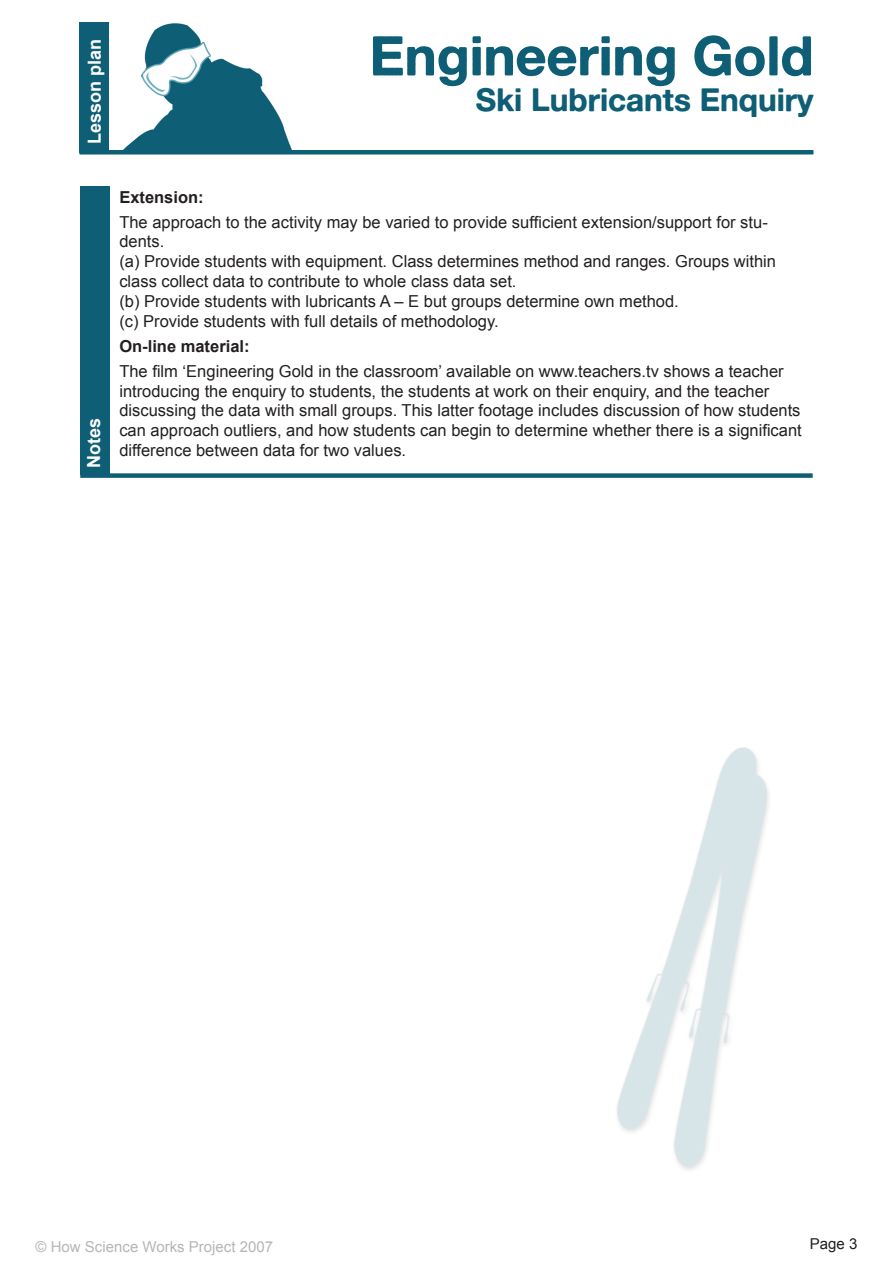
<style>
.page{position:relative;width:893px;height:1263px;background:#fff}
.page>*{position:absolute;margin:0;border:0;box-sizing:border-box;transform-origin:0 0}
.t1{font:54px "Alte Haas Grotesk Bold";color:#0e5e75}
.t2{font:31.5px "Alte Haas Grotesk Bold";color:#0e5e75}
.t3{font:700 18px "Arial";color:#fff}
.t4{font:16.5px/19.8px "Arial";color:#231f20}
.t5{font:700 16.5px "Arial";color:#231f20}
.t6{font:15px "Arial";color:#b7b5b6}
.t7{font:15px "Arial";color:#231f20}
</style>
<div class="page">
<img style="left:138px;top:23px;width:154px;height:127px">
<div style="left:80px;top:22px;width:29px;height:131px;background:#0e5e75"></div>
<div style="left:80px;top:150px;width:733px;height:5px;background:#0e5e75"></div>
<svg style="left:123px;top:137px;width:15px;height:13px"></svg>
<img style="left:617px;top:747px;width:152px;height:423px">
<div style="left:80px;top:473px;width:733px;height:5px;background:#0e5e75"></div>
<div style="left:80px;top:187px;width:29px;height:288px;background:#0e5e75"></div>
<p class="t3" style="left:82px;top:144px;width:107px;rotate:-90deg">Lesson plan</p>
<h1 class="t1" style="left:370px;top:22px;width:445px">Engineering Gold</h1>
<h2 class="t2" style="left:476px;top:80px;width:339px">Ski Lubricants Enquiry</h2>
<p class="t3" style="left:82px;top:468px;width:52px;rotate:-90deg">Notes</p>
<p class="t5" style="left:119px;top:187px;width:86px">Extension:</p>
<p class="t4" style="left:119px;top:212px;width:650px">The approach to the activity may be varied to provide sufficient extension/support for stu&shy;dents.</p>
<p class="t4" style="left:119px;top:252px;width:658px">(a) Provide students with equipment. Class determines method and ranges. Groups within class collect data to contribute to whole class data set.</p>
<p class="t4" style="left:119px;top:291px;width:561px">(b) Provide students with lubricants A – E but groups determine own method.</p>
<p class="t4" style="left:119px;top:311px;width:381px">(c) Provide students with full details of methodology.</p>
<p class="t5" style="left:119px;top:336px;width:132px">On-line material:</p>
<p class="t4" style="left:119px;top:361px;width:684px">The film ‘Engineering Gold in the classroom’ available on www.teachers.tv shows a teacher introducing the enquiry to students, the students at work on their enquiry, and the teacher discussing the data with small groups. This latter footage includes discussion of how students can approach outliers, and how students can begin to determine whether there is a significant difference between data for two values.</p>
<p class="t6" style="left:36px;top:1237px;width:239px">© How Science Works Project 2007</p>
<p class="t7" style="left:810px;top:1233px;width:49px">Page 3</p>
</div>
